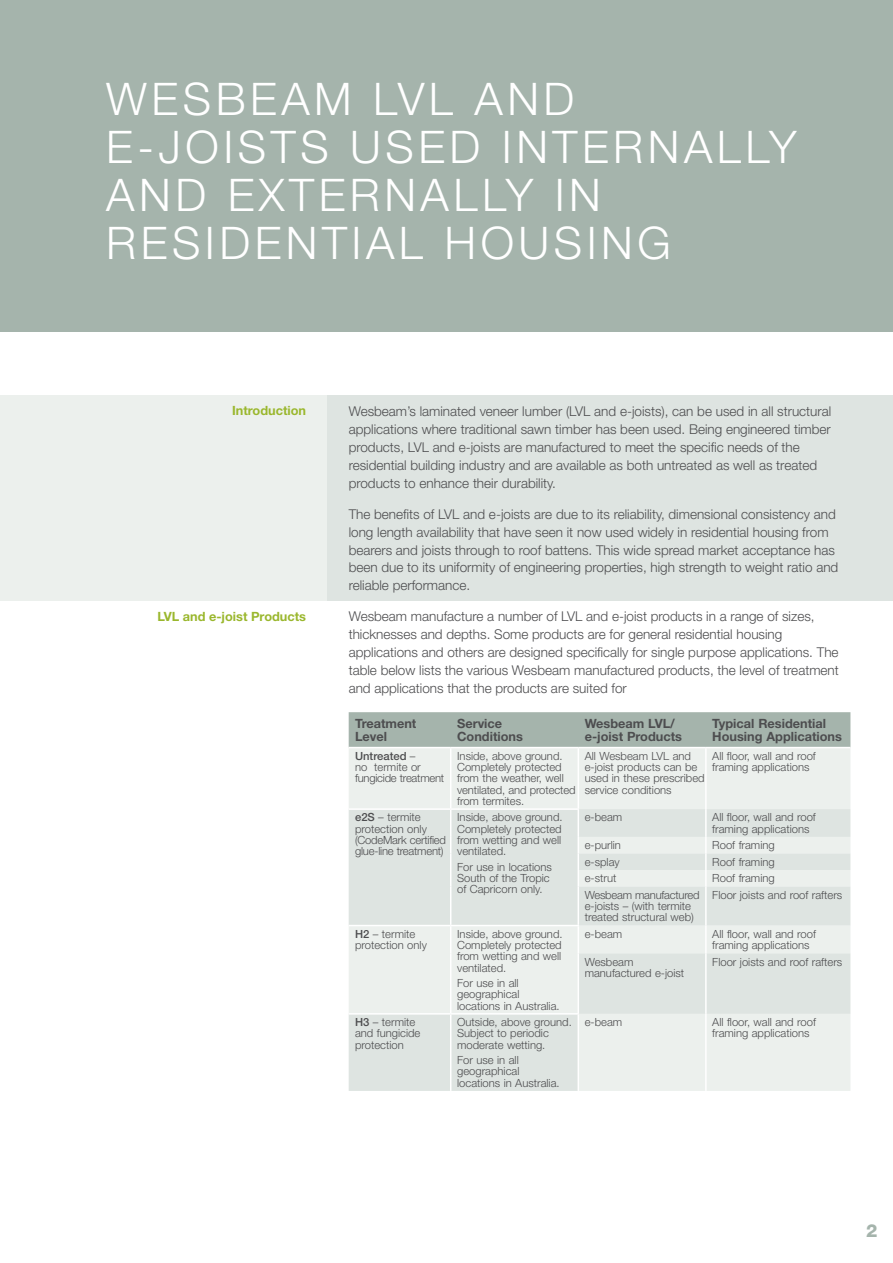
<style>
.page{position:relative;width:893px;height:1263px;background:#fff}
.page>*{position:absolute;margin:0;border:0;box-sizing:border-box;transform-origin:0 0}
.t1{font:300 45px/48px "Helvetica Neue LT Std";letter-spacing:.1em;color:#fff}
.t2{font:800 18px "Helvetica Neue LT Std";color:#a5b4ac}
.t3{font:300 13.5px/18px "Helvetica Neue LT Std";color:#4d4d4f}
.t4{font:700 12.75px/13.5px "Helvetica Neue LT Std";color:#4d4d4f}
.t5{font:700 12.75px "Helvetica Neue LT Std";color:#9ab72d}
.t6{font:300 11.25px/11.2px "Helvetica Neue LT Std";color:#4d4d4f}
.t7{font:300 11.25px/11.2px "Helvetica Neue LT Std";letter-spacing:-.02em;color:#4d4d4f}
.s1{font-weight:500}
</style>
<div class="page">
<div style="left:0;top:0;width:893px;height:332px;background:#a5b4ac"></div>
<div style="left:0;top:395px;width:327px;height:206px;background:#ecf0ed"></div>
<div style="left:327px;top:395px;width:566px;height:206px;background:#dee4e1"></div>
<div style="left:349px;top:712px;width:501px;height:35px;background:#a5b4ac"></div>
<div style="left:349px;top:748px;width:501px;height:343px;background:#ecf0ed"></div>
<svg style="left:349px;top:809px;width:501px;height:205px;background:#e3e8e5"></svg>
<div style="left:349px;top:1014px;width:229px;height:77px;background:#dee4e1"></div>
<hr style="left:349px;top:808px;width:102px;height:2px;background:#fff">
<hr style="left:451px;top:808px;width:128px;height:2px;background:#fff">
<hr style="left:349px;top:925px;width:102px;height:1px;background:#fff">
<hr style="left:451px;top:925px;width:128px;height:1px;background:#fff">
<hr style="left:349px;top:1013px;width:102px;height:1px;background:#fff">
<hr style="left:451px;top:1013px;width:128px;height:1px;background:#fff">
<hr style="left:578px;top:748px;width:1px;height:60px;background:#fff">
<hr style="left:705px;top:748px;width:2px;height:61px;background:#fff">
<hr style="left:705px;top:809px;width:2px;height:28px;background:#fff">
<svg style="left:578px;top:810px;width:1px;height:76px"></svg>
<svg style="left:705px;top:837px;width:2px;height:49px"></svg>
<hr style="left:578px;top:886px;width:1px;height:39px;background:#fff">
<hr style="left:705px;top:886px;width:2px;height:39px;background:#fff">
<svg style="left:578px;top:926px;width:1px;height:27px"></svg>
<hr style="left:705px;top:925px;width:2px;height:28px;background:#fff">
<hr style="left:578px;top:953px;width:1px;height:60px;background:#fff">
<hr style="left:705px;top:953px;width:2px;height:61px;background:#fff">
<hr style="left:578px;top:1014px;width:1px;height:77px;background:#fff">
<hr style="left:705px;top:1014px;width:2px;height:77px;background:#fff">
<hr style="left:450px;top:748px;width:1px;height:60px;background:#fff">
<svg style="left:450px;top:810px;width:1px;height:76px"></svg>
<hr style="left:450px;top:886px;width:1px;height:39px;background:#fff">
<svg style="left:450px;top:926px;width:1px;height:27px"></svg>
<hr style="left:450px;top:953px;width:1px;height:60px;background:#fff">
<hr style="left:450px;top:1014px;width:1px;height:77px;background:#fff">
<h1 class="t1" style="left:106px;top:74px;width:692px">WESBEAM LVL AND<br>E-JOISTS USED INTERNALLY<br>AND EXTERNALLY IN<br>RESIDENTIAL HOUSING</h1>
<p class="t5" style="left:232px;top:403px;width:76px">Introduction</p>
<p class="t3" style="left:349px;top:402px;width:484px">Wesbeam’s laminated veneer lumber (LVL and e-joists), can be used in all structural applications where traditional sawn timber has been used. Being engineered timber products, LVL and e-joists are manufactured to meet the specific needs of the residential building industry and are available as both untreated as well as treated products to enhance their durability.</p>
<p class="t3" style="left:349px;top:504px;width:491px">The benefits of LVL and e-joists are due to its reliability, dimensional consistency and long length availability that have seen it now used widely in residential housing from bearers and joists through to roof battens. This wide spread market acceptance has been due to its uniformity of engineering properties, high strength to weight ratio and reliable performance.</p>
<p class="t5" style="left:157px;top:608px;width:150px">LVL and e-joist Products</p>
<p class="t3" style="left:349px;top:607px;width:492px">Wesbeam manufacture a number of LVL and e-joist products in a range of sizes, thicknesses and depths. Some products are for general residential housing applications and others are designed specifically for single purpose applications. The table below lists the various Wesbeam manufactured products, the level of treatment and applications that the products are suited for</p>
<p class="t4" style="left:355px;top:716px;width:63px">Treatment<br>Level</p>
<p class="t4" style="left:457px;top:716px;width:67px">Service<br>Conditions</p>
<p class="t4" style="left:585px;top:716px;width:99px">Wesbeam LVL/ e-joist Products</p>
<p class="t4" style="left:712px;top:716px;width:131px">Typical Residential<br>Housing Applications</p>
<p class="t7" style="left:355px;top:750px;width:91px"><span class="s1">Untreated</span> –<br>no termite or fungicide treatment</p>
<p class="t6" style="left:457px;top:750px;width:120px">Inside, above ground.<br>Completely protected from the weather, well ventilated, and protected from termites.</p>
<p class="t6" style="left:585px;top:750px;width:121px">All Wesbeam LVL and e-joist products can be used in these prescribed service conditions</p>
<p class="t6" style="left:712px;top:750px;width:105px">All floor, wall and roof framing applications</p>
<p class="t7" style="left:355px;top:811px;width:92px"><span class="s1">e2S</span> – termite protection only (CodeMark certified glue-line treatment)</p>
<p class="t6" style="left:457px;top:811px;width:107px">Inside, above ground.<br>Completely protected from wetting and well ventilated.</p>
<p class="t6" style="left:457px;top:861px;width:96px">For use in locations<br>South of the Tropic of Capricorn only.</p>
<p class="t6" style="left:585px;top:811px;width:39px">e-beam</p>
<p class="t6" style="left:712px;top:811px;width:105px">All floor, wall and roof framing applications</p>
<p class="t6" style="left:585px;top:839px;width:38px">e-purlin</p>
<p class="t6" style="left:712px;top:839px;width:64px">Roof framing</p>
<p class="t6" style="left:585px;top:856px;width:36px">e-splay</p>
<p class="t6" style="left:712px;top:856px;width:64px">Roof framing</p>
<p class="t6" style="left:585px;top:872px;width:33px">e-strut</p>
<p class="t6" style="left:712px;top:872px;width:64px">Roof framing</p>
<p class="t6" style="left:585px;top:889px;width:116px">Wesbeam manufactured e-joists – (with termite treated structural web)</p>
<p class="t6" style="left:712px;top:889px;width:132px">Floor joists and roof rafters</p>
<p class="t6" style="left:355px;top:928px;width:73px"><span class="s1">H2</span> – termite protection only</p>
<p class="t6" style="left:457px;top:928px;width:107px">Inside, above ground.<br>Completely protected from wetting and well ventilated.</p>
<p class="t6" style="left:457px;top:977px;width:104px">For use in all geographical locations in Australia.</p>
<p class="t6" style="left:355px;top:1016px;width:67px"><span class="s1">H3</span> – termite and fungicide protection</p>
<p class="t6" style="left:457px;top:1016px;width:116px">Outside, above ground.<br>Subject to periodic moderate wetting.</p>
<p class="t6" style="left:457px;top:1054px;width:104px">For use in all geographical locations in Australia.</p>
<p class="t6" style="left:585px;top:928px;width:39px">e-beam</p>
<p class="t6" style="left:712px;top:928px;width:105px">All floor, wall and roof framing applications</p>
<p class="t6" style="left:585px;top:956px;width:101px">Wesbeam manufactured e-joist</p>
<p class="t6" style="left:712px;top:956px;width:132px">Floor joists and roof rafters</p>
<p class="t6" style="left:585px;top:1016px;width:39px">e-beam</p>
<p class="t6" style="left:712px;top:1016px;width:105px">All floor, wall and roof framing applications</p>
<h2 class="t2" style="left:866px;top:1220px;width:13px">2</h2>
</div>
